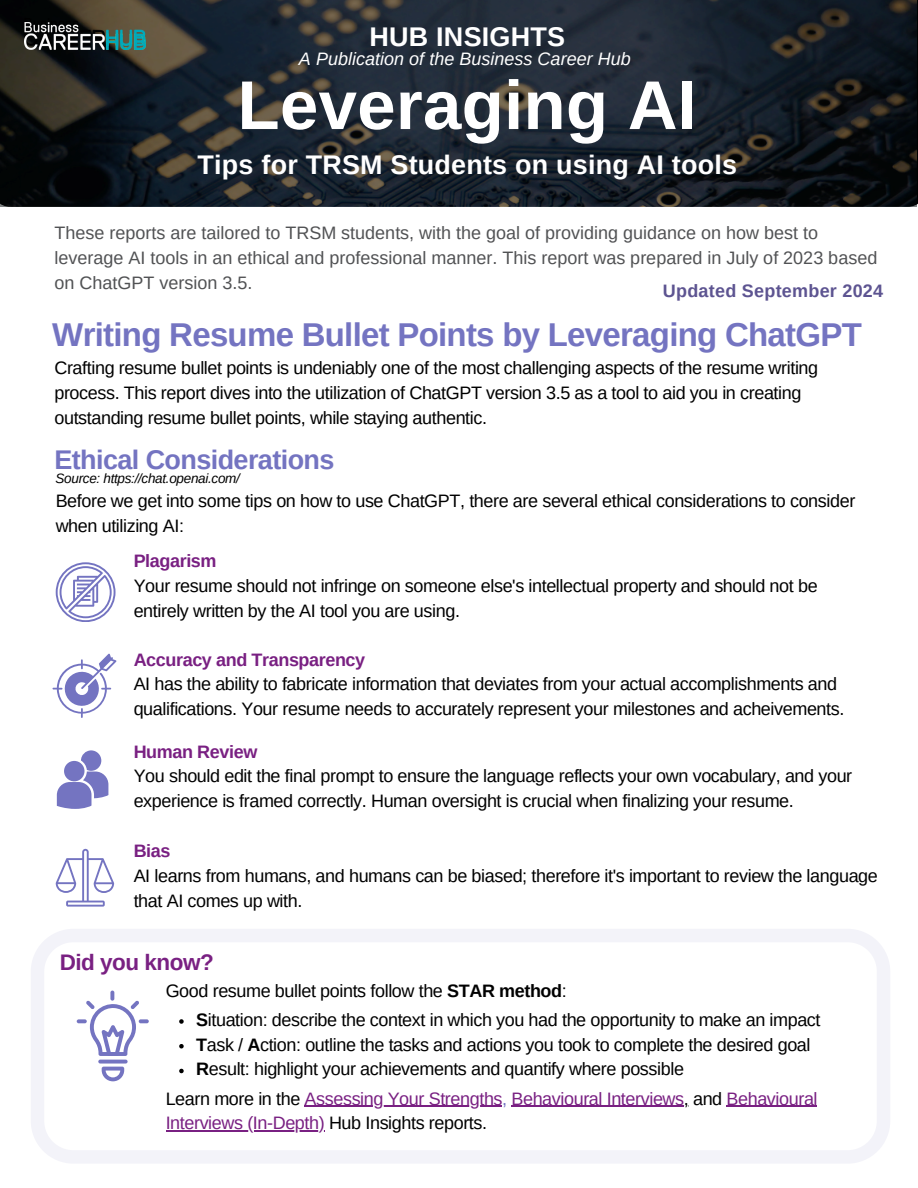
<style>
.page{position:relative;width:918px;height:1188px;background:#fff}
.page>*{position:absolute;margin:0;border:0;box-sizing:border-box;transform-origin:0 0}
.t1{font:700 69px "Arimo";letter-spacing:.005em;color:#fff}
.t2{font:700 33px "Arimo";letter-spacing:-.02em;color:#7474c1}
.t3{font:700 27px "Arimo";letter-spacing:.01em;color:#fff}
.t4{font:700 27px "Arimo";letter-spacing:-.02em;color:#7474c1}
.t5{font:700 22.5px "Arimo";letter-spacing:-.02em;color:#792082}
.t6{font:18px/24.8px "Arimo";letter-spacing:-.02em;color:#000}
.t7{font:18px/24.8px "Arimo";color:#515254}
.t8{font:18px "Arimo";letter-spacing:-.02em;color:#792082}
.t9{font:italic 18px "Arimo";color:#fff}
.t10{font:700 18px "Arimo";letter-spacing:.015em;color:#5d5491}
.t11{font:italic 13.5px "Arimo";letter-spacing:-.02em;color:#000}
.s1{font-weight:700;color:#792082}
.s2{font-weight:700}
.s3{color:#000}
.s4{color:#7474c1}
</style>
<div class="page">
<img style="left:0;top:0;width:917px;height:207px">
<img style="left:24px;top:18px;width:122px;height:5px">
<svg style="left:56px;top:562px;width:59px;height:60px"></svg>
<svg style="left:53px;top:654px;width:63px;height:64px"></svg>
<svg style="left:57px;top:750px;width:51px;height:59px"></svg>
<svg style="left:56px;top:849px;width:58px;height:57px"></svg>
<svg style="left:31px;top:929px;width:859px;height:234px"></svg>
<img style="left:24px;top:23px;width:122px;height:27px">
<svg style="left:110px;top:991px;width:4px;height:10px"></svg>
<svg style="left:139px;top:1019px;width:10px;height:4px"></svg>
<svg style="left:77px;top:1019px;width:10px;height:4px"></svg>
<svg style="left:98px;top:1060px;width:30px;height:4px"></svg>
<svg style="left:102px;top:1067px;width:22px;height:14px"></svg>
<svg style="left:86px;top:1001px;width:53px;height:55px"></svg>
<svg style="left:179px;top:1019px;width:5px;height:5px"></svg>
<svg style="left:179px;top:1044px;width:5px;height:4px"></svg>
<svg style="left:179px;top:1069px;width:5px;height:4px"></svg>
<hr style="left:305px;top:1106px;width:197px;height:1px;background:#792082">
<hr style="left:511px;top:1106px;width:173px;height:1px;background:#792082">
<hr style="left:727px;top:1106px;width:90px;height:1px;background:#792082">
<hr style="left:166px;top:1130px;width:158px;height:2px;background:#792082">
<p class="t3" style="left:369px;top:21px;width:197px">HUB INSIGHTS</p>
<p class="t9" style="left:299px;top:49px;width:333px">A Publication of the Business Career Hub</p>
<p class="t1" style="left:238px;top:67px;width:461px">Leveraging AI</p>
<p class="t3" style="left:198px;top:150px;width:541px">Tips for TRSM Students on using AI tools</p>
<h5 class="t7" style="left:54px;top:220px;width:824px">These reports are tailored to TRSM students, with the goal of providing guidance on how best to leverage AI tools in an ethical and professional manner. This report was prepared in July of 2023 based on ChatGPT version 3.5.</h5>
<p class="t10" style="left:663px;top:281px;width:222px">Updated September 2024</p>
<p class="t2" style="left:52px;top:316px;width:811px">Writing Resume Bullet Points by Leveraging ChatGPT</p>
<h2 class="t6" style="left:54px;top:356px;width:765px">Crafting resume bullet points is undeniably one of the most challenging aspects of the resume writing process. This report dives into the utilization of ChatGPT version 3.5 as a tool to aid you in creating outstanding resume bullet points, while staying authentic.</h2>
<p class="t4" style="left:54px;top:445px;width:282px">Ethical Considerations</p>
<p class="t11" style="left:56px;top:471px;width:186px">Source: https://chat.openai.com/</p>
<h5 class="t6" style="left:56px;top:488px;width:801px">Before we get into some tips on how to use ChatGPT, there are several ethical considerations to consider when utilizing AI:</h5>
<p class="t6" style="left:134px;top:549px;width:686px"><span class="s1">Plagarism<br></span>Your resume should not infringe on someone else's intellectual property and should not be entirely written by the AI tool you are using.</p>
<h5 class="t6" style="left:134px;top:647px;width:712px"><span class="s1">Accuracy and Transparency<br></span>AI has the ability to fabricate information that deviates from your actual accomplishments and qualifications. Your resume needs to accurately represent your milestones and acheivements.</h5>
<h4 class="t6" style="left:134px;top:739px;width:720px"><span class="s1">Human Review<br></span>You should edit the final prompt to ensure the language reflects your own vocabulary, and your experience is framed correctly. Human oversight is crucial when finalizing your resume.</h4>
<h1 class="t6" style="left:134px;top:839px;width:746px"><span class="s1">Bias<br></span>AI learns from humans, and humans can be biased; therefore it's important to review the language that AI comes up with.</h1>
<h5 class="t5" style="left:60px;top:949px;width:156px">Did you know?</h5>
<p class="t6" style="left:166px;top:979px;width:403px">Good resume bullet points follow the <span class="s2">STAR method</span>:</p>
<p class="t6" style="left:196px;top:1007px;width:626px"><span class="s2">S</span>ituation: describe the context in which you had the opportunity to make an impact</p>
<h5 class="t6" style="left:196px;top:1032px;width:616px"><span class="s2">T</span>ask / <span class="s2">A</span>ction: outline the tasks and actions you took to complete the desired goal</h5>
<h5 class="t6" style="left:196px;top:1057px;width:489px"><span class="s2">R</span>esult: highlight your achievements and quantify where possible</h5>
<h5 class="t8" style="left:166px;top:1088px;width:653px"><span class="s3">Learn more in the</span> Assessing Your Strengths<span class="s4">,</span> Behavioural Interviews<span class="s3">, and</span> Behavioural</h5>
<h3 class="t8" style="left:166px;top:1113px;width:323px">Interviews (In-Depth) <span class="s3">Hub Insights reports.</span></h3>
</div>
